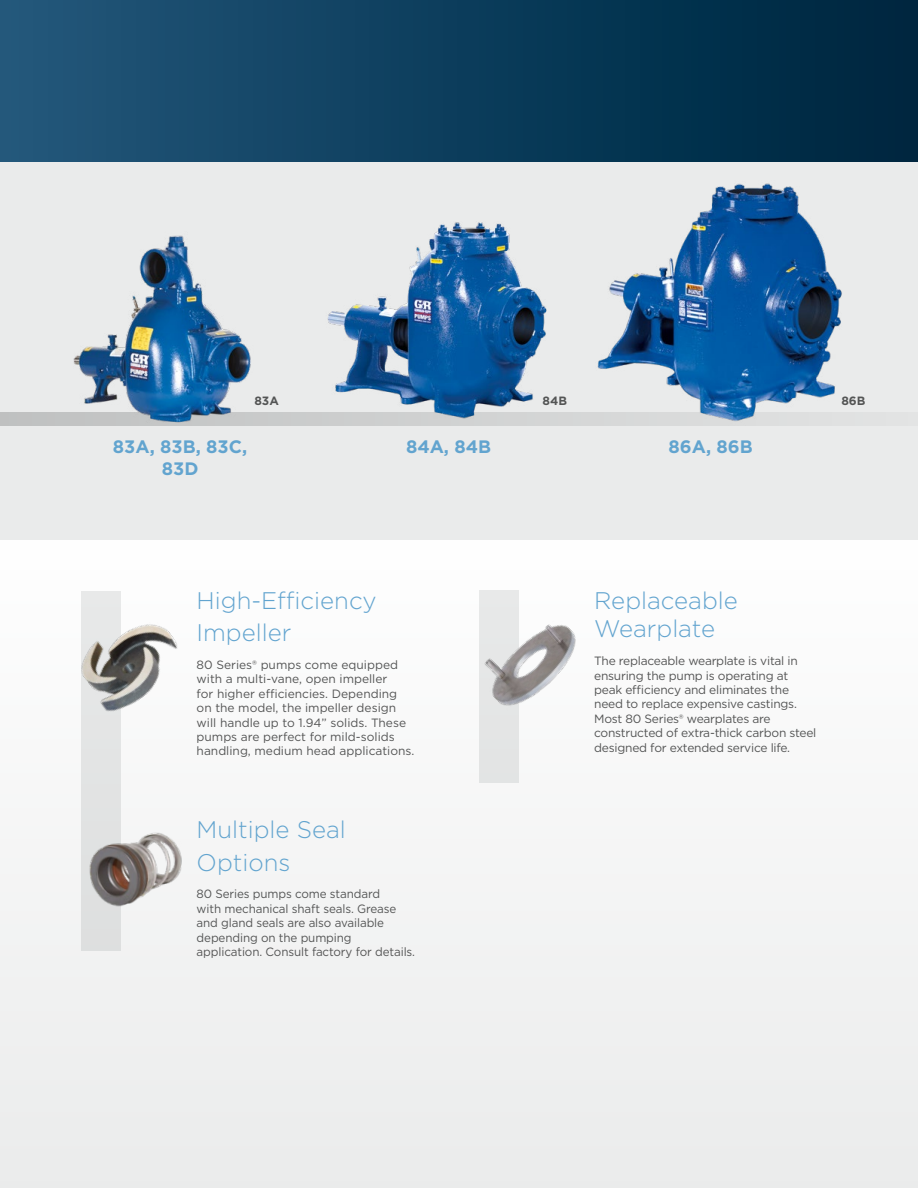
<style>
.page{position:relative;width:918px;height:1188px;background:#fff}
.page>*{position:absolute;margin:0;border:0;box-sizing:border-box;transform-origin:0 0}
.t1{font:300 24px/32.4px "Gotham";color:#62a4cf}
.t2{font:700 18px "Gotham";color:#62a4cf}
.t3{font:12px/14.4px "Gotham";letter-spacing:-.01em;color:#545555}
.t4{font:700 12px "Gotham";color:#545555}
</style>
<div class="page">
<div style="left:0;top:153px;width:918px;height:387px;background:#eaebeb"></div>
<div style="left:0;top:540px;width:918px;height:648px;background:#f4f4f4"></div>
<div style="left:0;top:0;width:918px;height:162px;background:linear-gradient(to right,#22577b,#00253e)"></div>
<svg style="left:0;top:412px;width:572px;height:14px;background:#c6c7c7"></svg>
<img style="left:572px;top:183px;width:270px;height:243px">
<img style="left:319px;top:222px;width:236px;height:204px">
<img style="left:63px;top:235px;width:224px;height:191px">
<div style="left:480px;top:591px;width:39px;height:192px;background:#e3e4e4"></div>
<div style="left:81px;top:591px;width:40px;height:359px;background:#e2e4e4"></div>
<img style="left:81px;top:624px;width:96px;height:87px">
<img style="left:89px;top:832px;width:93px;height:75px">
<img style="left:479px;top:590px;width:97px;height:141px">
<p class="t4" style="left:254px;top:393px;width:26px">83A</p>
<p class="t4" style="left:543px;top:393px;width:26px">84B</p>
<p class="t4" style="left:841px;top:393px;width:26px">86B</p>
<h2 class="t2" style="left:113px;top:435px;width:136px">83A, 83B, 83C,</h2>
<h2 class="t2" style="left:406px;top:435px;width:87px">84A, 84B</h2>
<h2 class="t2" style="left:669px;top:435px;width:86px">86A, 86B</h2>
<h2 class="t2" style="left:162px;top:457px;width:38px">83D</h2>
<h1 class="t1" style="left:197px;top:583px;width:182px">High-Efficiency<br>Impeller</h1>
<p class="t3" style="left:197px;top:657px;width:219px">80 Series® pumps come equipped with a multi-vane, open impeller<br>for higher efficiencies. Depending on the model, the impeller design will handle up to 1.94” solids. These pumps are perfect for mild-solids handling, medium head applications.</p>
<h1 class="t1" style="left:197px;top:813px;width:151px">Multiple Seal<br>Options</h1>
<p class="t3" style="left:197px;top:887px;width:220px">80 Series pumps come standard<br>with mechanical shaft seals. Grease and gland seals are also available depending on the pumping application. Consult factory for details.</p>
<h1 class="t1" style="left:594px;top:585px;width:145px;line-height:28.8px">Replaceable<br>Wearplate</h1>
<p class="t3" style="left:594px;top:654px;width:224px">The replaceable wearplate is vital in ensuring the pump is operating at peak efficiency and eliminates the need to replace expensive castings.<br>Most 80 Series® wearplates are constructed of extra-thick carbon steel designed for extended service life.</p>
</div>
